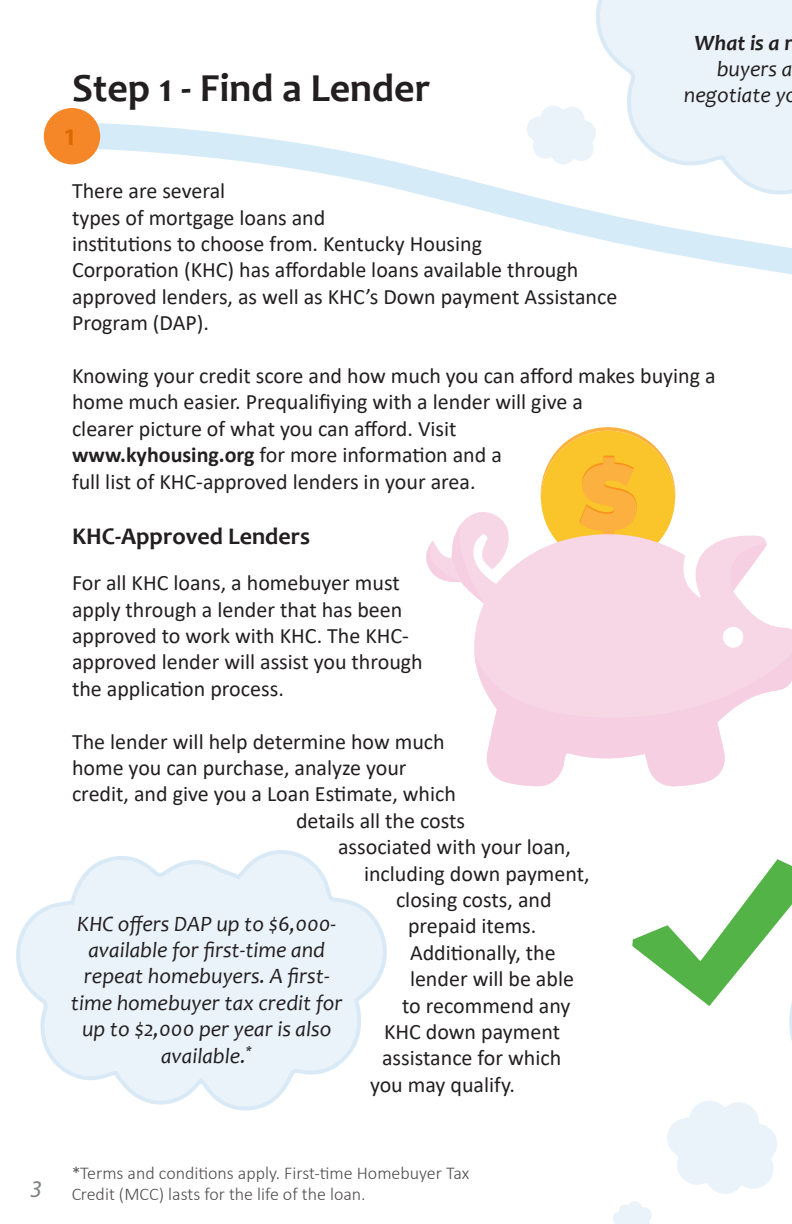
<style>
.page{position:relative;width:792px;height:1224px;background:#fff}
.page>*{position:absolute;margin:0;border:0;box-sizing:border-box;transform-origin:0 0}
.t1{font:700 40px "Candara";color:#231f20}
.t2{font:700 24px "Candara";color:#231f20}
.t3{font:italic 24px "Myriad Pro";color:#808285}
.t4{font:700 24px "Myriad Pro";color:#d86a00}
.t5{font:22px/26.4px "Calibri";color:#231f20}
.t6{font:italic 22px/26.4px "Candara";color:#231f20;text-align:right}
.t7{font:300 18px/21.6px "Calibri";color:#231f20}
.s1{font-weight:700}
</style>
<div class="page">
<svg style="left:85px;top:111px;width:707px;height:164px"></svg>
<div style="left:44px;top:108px;width:56px;height:56px;background:#f58728;border-radius:50%"></div>
<svg style="left:526px;top:106px;width:68px;height:88px"></svg>
<svg style="left:594px;top:0;width:198px;height:196px"></svg>
<svg style="left:540px;top:427px;width:136px;height:83px"></svg>
<svg style="left:461px;top:510px;width:331px;height:277px;fill:#f7d6e6"></svg>
<div style="left:723px;top:627px;width:21px;height:21px;background:#fff;border-radius:50%"></div>
<svg style="left:474px;top:649px;width:318px;height:137px;fill:#f7d6e6"></svg>
<svg style="left:426px;top:524px;width:59px;height:81px"></svg>
<svg style="left:719px;top:544px;width:48px;height:47px"></svg>
<svg style="left:613px;top:859px;width:179px;height:365px"></svg>
<svg style="left:16px;top:850px;width:371px;height:261px"></svg>
<p class="t1" style="left:72px;top:63px;width:360px">Step 1 - Find a Lender</p>
<p class="t6" style="left:684px;top:29px;width:115px"><span class="s1">What is a r </span>buyers a negotiate yo</p>
<p class="t4" style="left:64px;top:121px;width:15px">1</p>
<p class="t5" style="left:72px;top:177px;width:547px">There are several<br>types of mortgage loans and<br>institutions to choose from. Kentucky Housing<br>Corporation (KHC) has affordable loans available through approved lenders, as well as KHC’s Down payment Assistance Program (DAP).</p>
<p class="t5" style="left:72px;top:362px;width:645px">Knowing your credit score and how much you can afford makes buying a home much easier. Prequalifiying with a lender will give a<br>clearer picture of what you can afford. Visit<br><span class="s1">www.kyhousing.org</span> for more information and a<br>full list of KHC-approved lenders in your area.</p>
<p class="t2" style="left:72px;top:521px;width:240px">KHC-Approved Lenders</p>
<p class="t5" style="left:72px;top:569px;width:352px">For all KHC loans, a homebuyer must apply through a lender that has been approved to work with KHC. The KHC&shy;approved lender will assist you through the application process.</p>
<p class="t5" style="left:72px;top:728px;width:374px">The lender will help determine how much</p>
<p class="t5" style="left:72px;top:754px;width:336px">home you can purchase, analyze your</p>
<p class="t5" style="left:72px;top:780px;width:386px">credit, and give you a Loan Estimate, which</p>
<p class="t5" style="left:296px;top:807px;width:171px">details all the costs</p>
<p class="t5" style="left:338px;top:833px;width:235px">associated with your loan,</p>
<p class="t5" style="left:364px;top:860px;width:227px">including down payment,</p>
<p class="t5" style="left:396px;top:886px;width:157px">closing costs, and</p>
<p class="t5" style="left:408px;top:912px;width:130px">prepaid items.</p>
<p class="t5" style="left:410px;top:939px;width:147px">Additionally, the</p>
<p class="t5" style="left:410px;top:965px;width:166px">lender will be able</p>
<p class="t5" style="left:402px;top:992px;width:170px">to recommend any</p>
<p class="t5" style="left:384px;top:1018px;width:178px">KHC down payment</p>
<p class="t5" style="left:382px;top:1044px;width:181px">assistance for which</p>
<p class="t5" style="left:370px;top:1071px;width:147px">you may qualify.</p>
<p class="t6" style="left:71px;top:910px;width:273px;text-align:center">KHC offers DAP up to $6,000- available for first-time and repeat homebuyers. A first&shy;time homebuyer tax credit for up to $2,000 per year is also available.<sup>*</sup></p>
<p class="t3" style="left:30px;top:1174px;width:13px">3</p>
<p class="t7" style="left:71px;top:1162px;width:400px">*Terms and conditions apply. First-time Homebuyer Tax<br>Credit (MCC) lasts for the life of the loan.</p>
</div>
